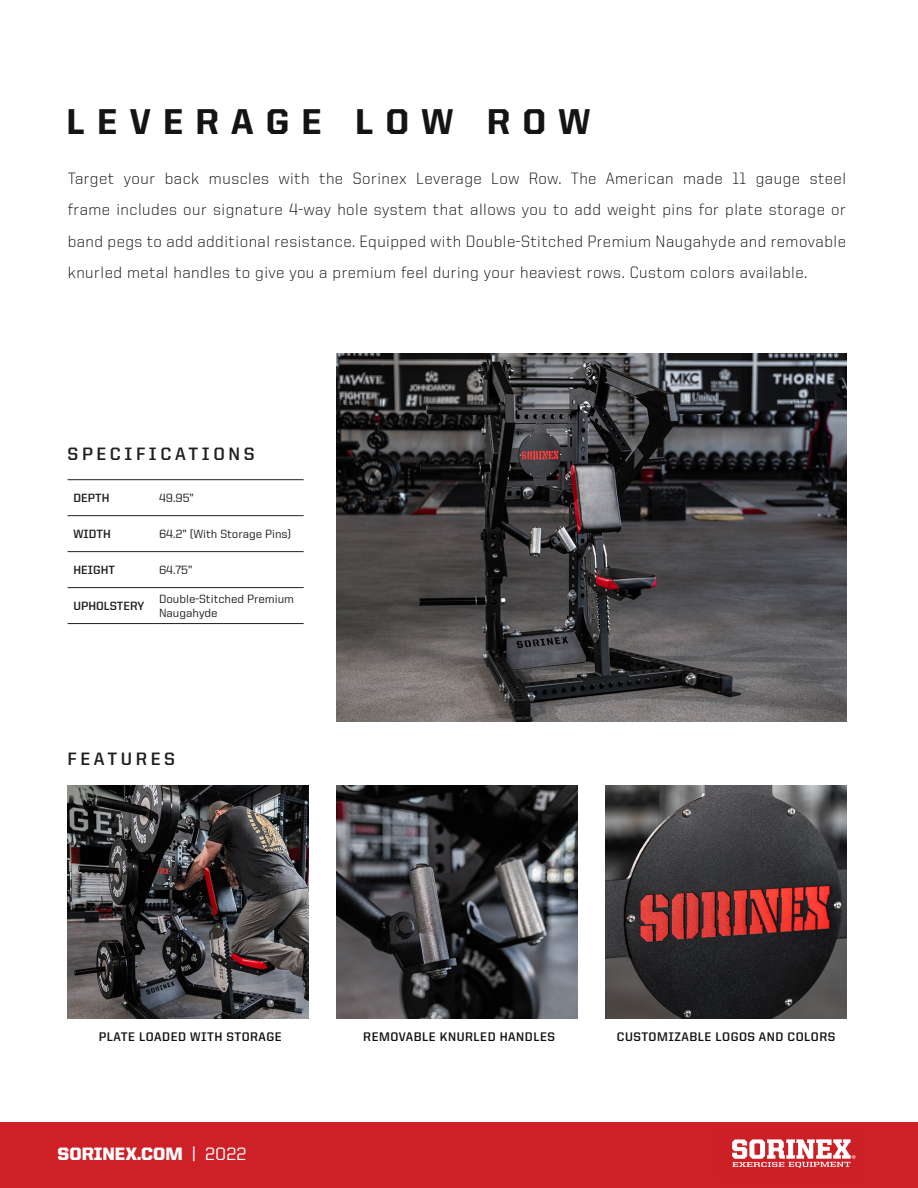
<style>
.page{position:relative;width:918px;height:1188px;background:#fff}
.page>*{position:absolute;margin:0;border:0;box-sizing:border-box;transform-origin:0 0}
.Story_Title{font:800 36px "United Sans Reg";letter-spacing:.34em;color:#151314}
.t1{font:700 18px "United Sans Reg";letter-spacing:.2em;color:#231f20}
.t2{font:900 18px "United Sans Reg";color:#fff}
.Standard_Paragraph{font:300 16.5px/31.5px "United Sans Reg";letter-spacing:.03em;color:#151314;text-align:justify}
.Story_Title-2{font:700 12.45px "United Sans Reg";letter-spacing:.04em;color:#151314}
.t3{font:500 12px/14.4px "United Sans Reg";color:#231f20}
.t4{font:700 12px "United Sans Reg";color:#231f20}
.s1{font-weight:500}
</style>
<div class="page">
<div style="left:0;top:1122px;width:918px;height:66px;background:#cd2027"></div>
<svg style="left:732px;top:1139px;width:123px;height:29px"></svg>
<img style="left:336px;top:786px;width:241px;height:233px">
<img style="left:68px;top:786px;width:240px;height:233px">
<img style="left:606px;top:786px;width:240px;height:233px">
<hr style="left:68px;top:479px;width:85px;height:1px;background:#231f20">
<hr style="left:153px;top:479px;width:151px;height:1px;background:#231f20">
<hr style="left:68px;top:515px;width:85px;height:1px;background:#231f20">
<hr style="left:153px;top:515px;width:151px;height:1px;background:#231f20">
<hr style="left:68px;top:551px;width:85px;height:1px;background:#231f20">
<hr style="left:153px;top:551px;width:151px;height:1px;background:#231f20">
<hr style="left:68px;top:587px;width:85px;height:1px;background:#231f20">
<hr style="left:153px;top:587px;width:151px;height:1px;background:#231f20">
<hr style="left:68px;top:623px;width:85px;height:1px;background:#231f20">
<hr style="left:153px;top:623px;width:151px;height:1px;background:#231f20">
<img style="left:336px;top:354px;width:510px;height:367px">
<p class="Story_Title" style="left:67px;top:101px;width:525px">LEVERAGE LOW ROW</p>
<p class="Standard_Paragraph" style="left:68px;top:162px;width:780px">Target your back muscles with the Sorinex Leverage Low Row. The American made 11 gauge steel frame includes our signature 4-way hole system that allows you to add weight pins for plate storage or band pegs to add additional resistance. Equipped with Double-Stitched Premium Naugahyde and removable knurled metal handles to give you a premium feel during your heaviest rows. Custom colors available.</p>
<p class="t1" style="left:68px;top:444px;width:189px">SPECIFICATIONS</p>
<p class="t4" style="left:74px;top:492px;width:37px">DEPTH</p>
<p class="t3" style="left:159px;top:491px;width:36px">49.95”</p>
<p class="t4" style="left:74px;top:528px;width:39px">WIDTH</p>
<p class="t3" style="left:159px;top:527px;width:134px">64.2” (With Storage Pins)</p>
<p class="t4" style="left:74px;top:563px;width:43px">HEIGHT</p>
<p class="t3" style="left:159px;top:563px;width:35px">64.75”</p>
<p class="t4" style="left:74px;top:599px;width:72px">UPHOLSTERY</p>
<p class="t3" style="left:159px;top:591px;width:137px">Double-Stitched Premium<br>Naugahyde</p>
<p class="t1" style="left:68px;top:749px;width:109px">FEATURES</p>
<p class="Story_Title-2" style="left:99px;top:1030px;width:184px">PLATE LOADED WITH STORAGE</p>
<p class="Story_Title-2" style="left:363px;top:1030px;width:193px">REMOVABLE KNURLED HANDLES</p>
<p class="Story_Title-2" style="left:617px;top:1030px;width:220px">CUSTOMIZABLE LOGOS AND COLORS</p>
<p class="t2" style="left:58px;top:1144px;width:190px">SORINEX.COM <span class="s1">| 2022</span></p>
</div>
